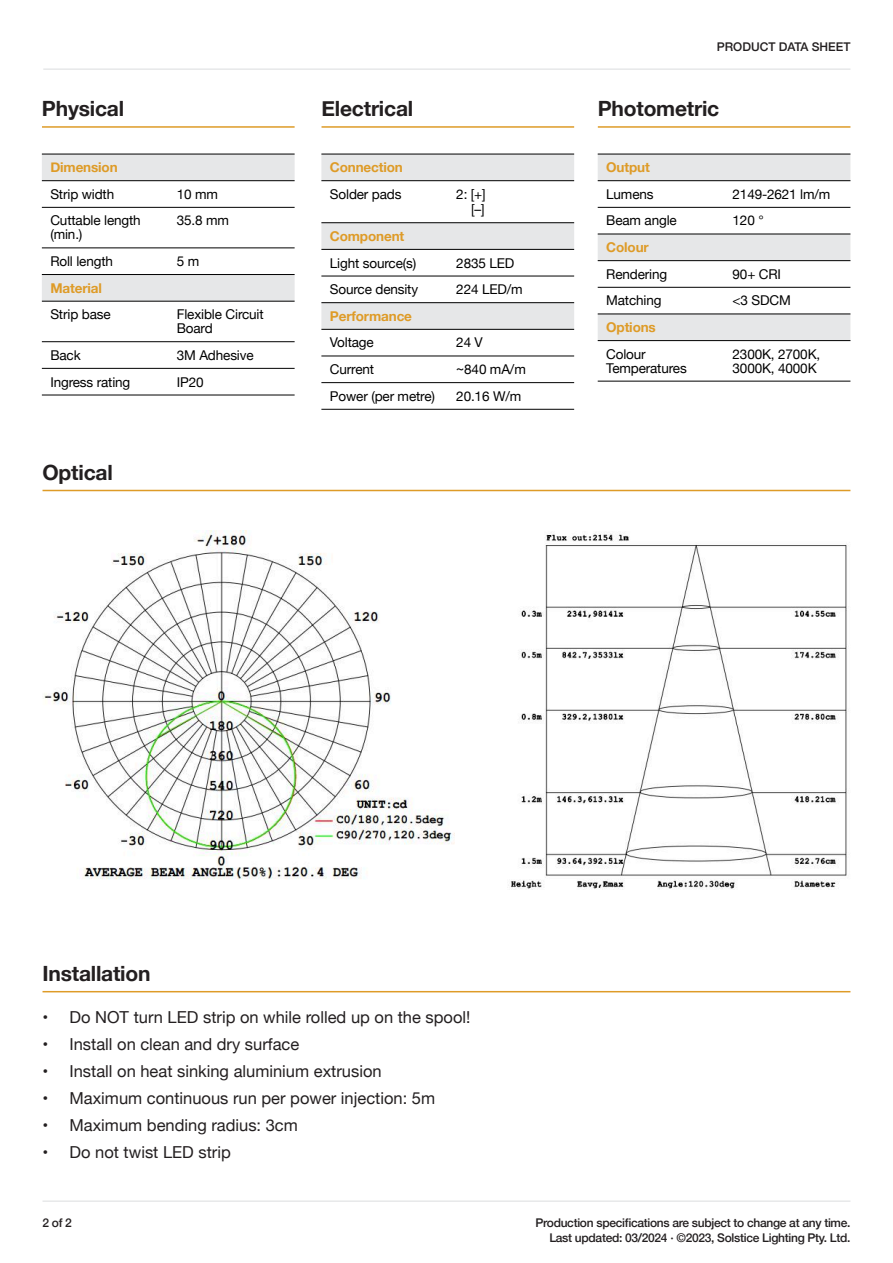
<style>
.page{position:relative;width:893px;height:1263px;background:#fff}
.page>*{position:absolute;margin:0;border:0;box-sizing:border-box;transform-origin:0 0}
.t1{font:700 21px "Helvetica Neue";letter-spacing:-.01em;color:#231f20}
.t2{font:16.5px "Helvetica Neue";color:#231f20}
.t3{font:13.5px "Helvetica Neue";letter-spacing:-.01em;color:#000}
.t4{font:700 13.5px "Helvetica Neue";letter-spacing:-.01em;color:#de9b27}
.t5{font:500 12px "Helvetica Neue";letter-spacing:-.025em;color:#231f20}
.t6{font:500 12px "Helvetica Neue";color:#231f20}
</style>
<div class="page">
<hr style="left:43px;top:68px;width:807px;height:2px;background:#e7e8e9">
<hr style="left:43px;top:1200px;width:807px;height:2px;background:#e7e8e9">
<hr style="left:42px;top:126px;width:253px;height:2px;background:#de9b27">
<hr style="left:43px;top:490px;width:807px;height:1px;background:#de9b27">
<hr style="left:598px;top:126px;width:252px;height:2px;background:#de9b27">
<hr style="left:321px;top:126px;width:253px;height:2px;background:#de9b27">
<svg style="left:42px;top:155px;width:253px;height:146px"></svg>
<hr style="left:42px;top:154px;width:253px;height:1px;background:#000">
<hr style="left:42px;top:180px;width:253px;height:1px;background:#000">
<hr style="left:42px;top:207px;width:253px;height:1px;background:#000">
<hr style="left:42px;top:248px;width:253px;height:1px;background:#000">
<hr style="left:42px;top:274px;width:253px;height:1px;background:#000">
<hr style="left:42px;top:301px;width:253px;height:1px;background:#000">
<hr style="left:42px;top:341px;width:253px;height:1px;background:#000">
<hr style="left:42px;top:368px;width:253px;height:1px;background:#000">
<hr style="left:42px;top:395px;width:253px;height:1px;background:#000">
<svg style="left:598px;top:155px;width:252px;height:185px"></svg>
<hr style="left:598px;top:154px;width:252px;height:1px;background:#000">
<hr style="left:598px;top:180px;width:252px;height:1px;background:#000">
<hr style="left:598px;top:207px;width:252px;height:1px;background:#000">
<hr style="left:598px;top:234px;width:252px;height:1px;background:#000">
<hr style="left:598px;top:260px;width:252px;height:1px;background:#000">
<hr style="left:598px;top:287px;width:252px;height:1px;background:#000">
<hr style="left:598px;top:314px;width:252px;height:1px;background:#000">
<hr style="left:598px;top:340px;width:252px;height:1px;background:#000">
<hr style="left:598px;top:381px;width:252px;height:1px;background:#000">
<svg style="left:321px;top:155px;width:253px;height:174px"></svg>
<hr style="left:321px;top:154px;width:253px;height:1px;background:#000">
<hr style="left:321px;top:180px;width:253px;height:1px;background:#000">
<hr style="left:321px;top:222px;width:253px;height:1px;background:#000">
<hr style="left:321px;top:249px;width:253px;height:1px;background:#000">
<hr style="left:321px;top:276px;width:253px;height:1px;background:#000">
<hr style="left:321px;top:302px;width:253px;height:1px;background:#000">
<hr style="left:321px;top:329px;width:253px;height:1px;background:#000">
<hr style="left:321px;top:356px;width:253px;height:1px;background:#000">
<hr style="left:321px;top:382px;width:253px;height:1px;background:#000">
<hr style="left:321px;top:409px;width:253px;height:1px;background:#000">
<img style="left:44px;top:531px;width:411px;height:349px">
<img style="left:508px;top:532px;width:341px;height:358px">
<hr style="left:43px;top:991px;width:807px;height:1px;background:#de9b27">
<p class="t1" style="left:42px;top:96px;width:84px">Physical</p>
<p class="t4" style="left:50px;top:159px;width:69px">Dimension</p>
<p class="t3" style="left:50px;top:186px;width:65px">Strip width</p>
<p class="t3" style="left:177px;top:186px;width:43px">10 mm</p>
<p class="t3" style="left:50px;top:213px;width:92px">Cuttable length</p>
<p class="t3" style="left:50px;top:226px;width:34px">(min.)</p>
<p class="t3" style="left:177px;top:213px;width:54px">35.8 mm</p>
<p class="t3" style="left:50px;top:253px;width:64px">Roll length</p>
<p class="t3" style="left:177px;top:253px;width:24px">5 m</p>
<p class="t4" style="left:50px;top:279px;width:53px">Material</p>
<p class="t3" style="left:50px;top:306px;width:62px">Strip base</p>
<p class="t3" style="left:177px;top:306px;width:88px">Flexible Circuit</p>
<p class="t3" style="left:177px;top:320px;width:37px">Board</p>
<p class="t3" style="left:50px;top:347px;width:32px">Back</p>
<p class="t3" style="left:177px;top:347px;width:78px">3M Adhesive</p>
<p class="t3" style="left:50px;top:374px;width:82px">Ingress rating</p>
<p class="t3" style="left:177px;top:374px;width:28px">IP20</p>
<p class="t1" style="left:43px;top:459px;width:72px">Optical</p>
<p class="t6" style="left:717px;top:39px;width:135px">PRODUCT DATA SHEET</p>
<p class="t1" style="left:321px;top:96px;width:93px">Electrical</p>
<p class="t1" style="left:598px;top:96px;width:123px">Photometric</p>
<p class="t4" style="left:330px;top:159px;width:75px">Connection</p>
<p class="t3" style="left:330px;top:186px;width:73px">Solder pads</p>
<p class="t3" style="left:456px;top:186px;width:31px">2: [+]</p>
<p class="t3" style="left:471px;top:201px;width:15px">[–]</p>
<p class="t4" style="left:330px;top:228px;width:76px">Component</p>
<p class="t3" style="left:330px;top:255px;width:88px">Light source(s)</p>
<p class="t3" style="left:456px;top:255px;width:60px">2835 LED</p>
<p class="t3" style="left:330px;top:281px;width:90px">Source density</p>
<p class="t3" style="left:456px;top:281px;width:68px">224 LED/m</p>
<p class="t4" style="left:330px;top:308px;width:84px">Performance</p>
<p class="t3" style="left:330px;top:335px;width:45px">Voltage</p>
<p class="t3" style="left:456px;top:335px;width:28px">24 V</p>
<p class="t3" style="left:330px;top:361px;width:46px">Current</p>
<p class="t3" style="left:456px;top:361px;width:71px">~840 mA/m</p>
<p class="t3" style="left:330px;top:388px;width:107px">Power (per metre)</p>
<p class="t3" style="left:456px;top:388px;width:66px">20.16 W/m</p>
<p class="t4" style="left:606px;top:159px;width:45px">Output</p>
<p class="t3" style="left:606px;top:186px;width:49px">Lumens</p>
<p class="t3" style="left:733px;top:186px;width:99px">2149-2621 lm/m</p>
<p class="t3" style="left:606px;top:213px;width:72px">Beam angle</p>
<p class="t3" style="left:733px;top:213px;width:33px">120 °</p>
<p class="t4" style="left:606px;top:239px;width:44px">Colour</p>
<p class="t3" style="left:606px;top:266px;width:62px">Rendering</p>
<p class="t3" style="left:733px;top:266px;width:50px">90+ CRI</p>
<p class="t3" style="left:606px;top:293px;width:57px">Matching</p>
<p class="t3" style="left:733px;top:293px;width:60px">&lt;3 SDCM</p>
<p class="t4" style="left:606px;top:319px;width:51px">Options</p>
<p class="t3" style="left:606px;top:346px;width:41px">Colour</p>
<p class="t3" style="left:606px;top:360px;width:82px">Temperatures</p>
<p class="t3" style="left:733px;top:346px;width:89px">2300K, 2700K,</p>
<p class="t3" style="left:733px;top:360px;width:86px">3000K, 4000K</p>
<p class="t1" style="left:43px;top:960px;width:110px">Installation</p>
<p class="t2" style="left:43px;top:1007px;width:429px">• Do NOT turn LED strip on while rolled up on the spool!</p>
<p class="t2" style="left:43px;top:1034px;width:258px">• Install on clean and dry surface</p>
<p class="t2" style="left:43px;top:1061px;width:341px">• Install on heat sinking aluminium extrusion</p>
<p class="t2" style="left:43px;top:1088px;width:394px">• Maximum continuous run per power injection: 5m</p>
<p class="t2" style="left:43px;top:1115px;width:257px">• Maximum bending radius: 3cm</p>
<p class="t2" style="left:43px;top:1142px;width:190px">• Do not twist LED strip</p>
<p class="t5" style="left:43px;top:1215px;width:31px">2 of 2</p>
<p class="t5" style="left:535px;top:1215px;width:316px">Production specifications are subject to change at any time.</p>
<p class="t5" style="left:549px;top:1230px;width:303px">Last updated: 03/2024 · ©2023, Solstice Lighting Pty. Ltd.</p>
</div>
